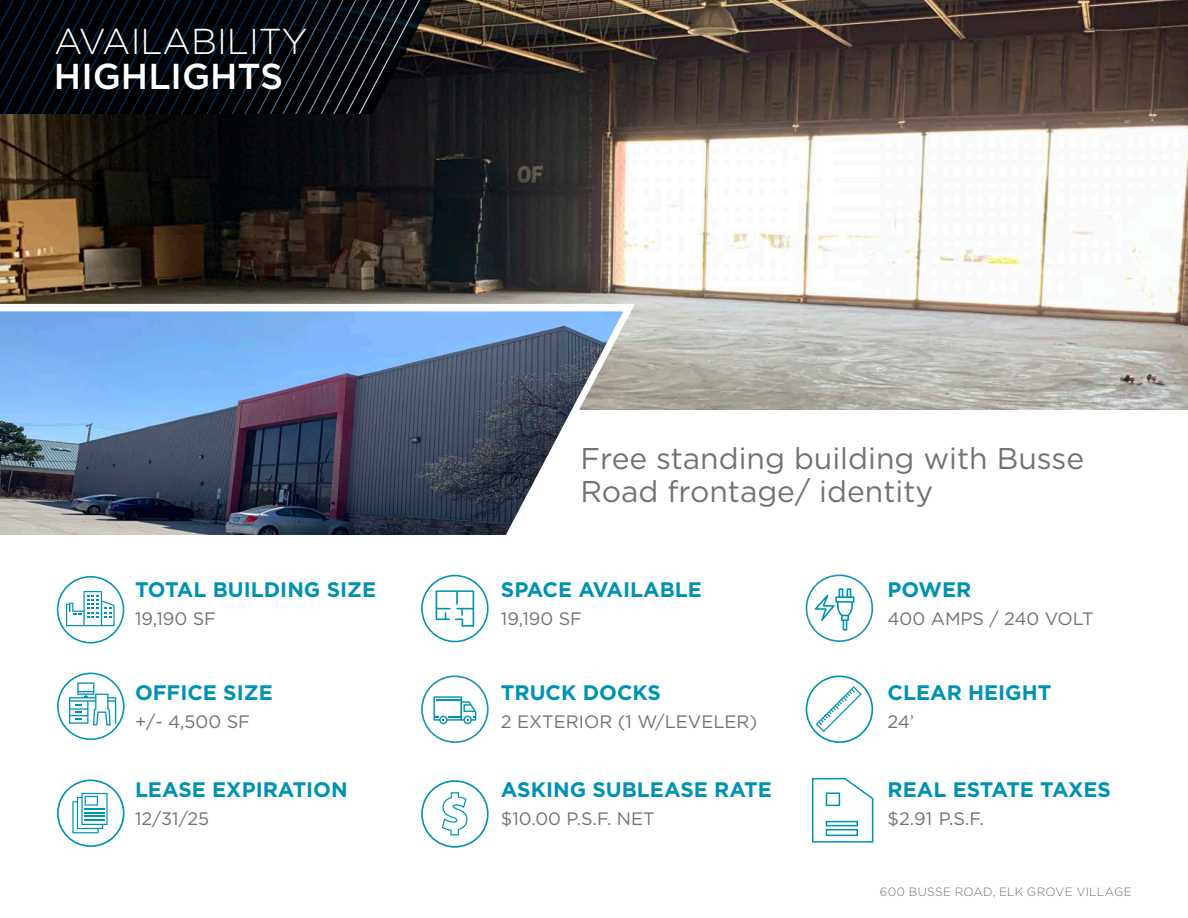
<style>
.page{position:relative;width:1188px;height:918px;background:#fff}
.page>*{position:absolute;margin:0;border:0;box-sizing:border-box;transform-origin:0 0}
.Property_Name___Addr{font:300 36px/34.5px "Gotham";color:#fff}
.t1{font:30px/33px "Gotham";color:#717271}
.t2{font:700 21px "Gotham";color:#0092b3}
.t3{font:18px "Gotham";color:#717271}
.t4{font:300 12px "Gotham";letter-spacing:.02em;color:#717271}
.s1{font-weight:500}
</style>
<div class="page">
<img style="left:0;top:0;width:1188px;height:409px">
<svg style="left:0;top:0;width:441px;height:114px;background:#060b10"></svg>
<svg style="left:811px;top:777px;width:63px;height:66px"></svg>
<img style="left:0;top:300px;width:641px;height:235px">
<svg style="left:421px;top:675px;width:68px;height:68px"></svg>
<svg style="left:806px;top:574px;width:67px;height:68px"></svg>
<svg style="left:57px;top:779px;width:67px;height:68px"></svg>
<svg style="left:421px;top:780px;width:68px;height:68px"></svg>
<svg style="left:421px;top:575px;width:68px;height:67px"></svg>
<svg style="left:806px;top:675px;width:67px;height:68px"></svg>
<svg style="left:57px;top:576px;width:67px;height:67px"></svg>
<svg style="left:57px;top:673px;width:68px;height:67px"></svg>
<p class="Property_Name___Addr" style="left:54px;top:23px;width:255px">AVAILABILITY<br><span class="s1">HIGHLIGHTS</span></p>
<p class="t2" style="left:135px;top:575px;width:243px">TOTAL BUILDING SIZE</p>
<p class="t3" style="left:135px;top:607px;width:83px">19,190 SF</p>
<p class="t2" style="left:135px;top:678px;width:139px">OFFICE SIZE</p>
<p class="t3" style="left:135px;top:710px;width:117px">+/- 4,500 SF</p>
<p class="t2" style="left:135px;top:775px;width:214px">LEASE EXPIRATION</p>
<p class="t3" style="left:135px;top:807px;width:76px">12/31/25</p>
<p class="t1" style="left:580px;top:442px;width:505px">Free standing building with Busse<br>Road frontage/ identity</p>
<p class="t2" style="left:501px;top:575px;width:203px">SPACE AVAILABLE</p>
<p class="t3" style="left:501px;top:607px;width:83px">19,190 SF</p>
<p class="t2" style="left:501px;top:678px;width:162px">TRUCK DOCKS</p>
<p class="t3" style="left:501px;top:710px;width:258px">2 EXTERIOR (1 W/LEVELER)</p>
<p class="t2" style="left:501px;top:775px;width:272px">ASKING SUBLEASE RATE</p>
<p class="t3" style="left:501px;top:807px;width:155px">$10.00 P.S.F. NET</p>
<p class="t2" style="left:888px;top:575px;width:85px">POWER</p>
<p class="t3" style="left:888px;top:607px;width:208px">400 AMPS / 240 VOLT</p>
<p class="t2" style="left:888px;top:678px;width:165px">CLEAR HEIGHT</p>
<p class="t3" style="left:888px;top:710px;width:28px">24’</p>
<p class="t2" style="left:888px;top:775px;width:225px">REAL ESTATE TAXES</p>
<p class="t3" style="left:888px;top:807px;width:98px">$2.91 P.S.F.</p>
<p class="t4" style="left:880px;top:884px;width:254px">600 BUSSE ROAD, ELK GROVE VILLAGE</p>
</div>
